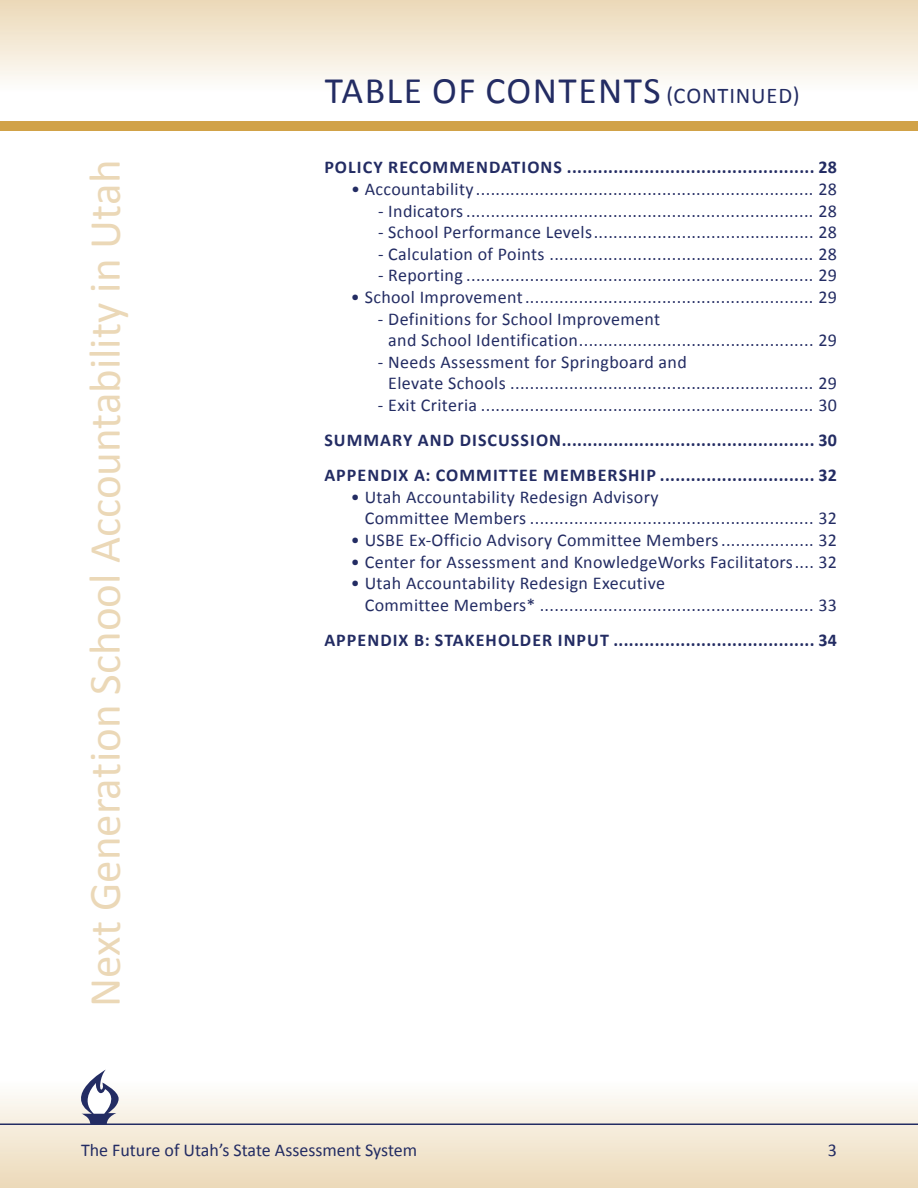
<style>
.page{position:relative;width:918px;height:1188px;background:#fff}
.page>*{position:absolute;margin:0;border:0;box-sizing:border-box;transform-origin:0 0}
.t1{font:45px "Calibri";color:#ebd8b7}
.t2{font:37.5px "Calibri";letter-spacing:.04em;color:#232c63}
.t3{font:18px/21.6px "Calibri";letter-spacing:.02em;color:#232c63}
.t4{font:700 18px/35.1px "Calibri";letter-spacing:.06em;color:#232c63}
.t5{font:18px "Calibri";color:#232c63}
.s1{font-size:22.5px}
</style>
<div class="page">
<div style="left:0;top:121px;width:918px;height:10px;background:#d1a248"></div>
<div style="left:0;top:1080px;width:918px;height:108px;background:linear-gradient(to bottom,#fefefd,#ecd9b8)"></div>
<hr style="left:0;top:1124px;width:918px;height:1px;background:#232c63">
<div style="left:0;top:0;width:918px;height:92px;background:linear-gradient(to bottom,#ebd8b6,#fefdfc)"></div>
<svg style="left:61px;top:1070px;width:59px;height:54px"></svg>
<h2 class="t2" style="left:325px;top:67px;width:476px">TABLE OF CONTENTS <span class="s1">(CONTINUED)</span></h2>
<h1 class="t1" style="left:76px;top:1007px;width:848px;rotate:-90deg">Next Generation School Accountability in Utah</h1>
<p class="t4" style="left:324px;top:150px;width:514px">POLICY RECOMMENDATIONS ................................................ 28</p>
<p class="t3" style="left:351px;top:178px;width:487px">• Accountability ..................................................................... 28</p>
<p class="t3" style="left:378px;top:200px;width:460px">- Indicators ....................................................................... 28</p>
<p class="t3" style="left:378px;top:221px;width:460px">- School Performance Levels............................................. 28</p>
<p class="t3" style="left:378px;top:243px;width:460px">- Calculation of Points ...................................................... 28</p>
<p class="t3" style="left:378px;top:265px;width:460px">- Reporting ....................................................................... 29</p>
<p class="t3" style="left:351px;top:286px;width:488px">• School Improvement ........................................................... 29</p>
<p class="t3" style="left:388px;top:308px;width:450px;text-indent:-10px">- Definitions for School Improvement<br>and School Identification................................................ 29</p>
<p class="t3" style="left:388px;top:351px;width:450px;text-indent:-10px">- Needs Assessment for Springboard and<br>Elevate Schools .............................................................. 29</p>
<p class="t3" style="left:378px;top:394px;width:461px">- Exit Criteria .................................................................... 30</p>
<p class="t4" style="left:324px;top:423px;width:514px">SUMMARY AND DISCUSSION................................................. 30<br>APPENDIX A: COMMITTEE MEMBERSHIP .............................. 32</p>
<p class="t3" style="left:365px;top:486px;width:474px;text-indent:-14px">• Utah Accountability Redesign Advisory<br>Committee Members .......................................................... 32</p>
<p class="t3" style="left:351px;top:529px;width:488px">• USBE Ex-Officio Advisory Committee Members ................... 32</p>
<p class="t3" style="left:351px;top:551px;width:488px">• Center for Assessment and KnowledgeWorks Facilitators.... 32</p>
<p class="t3" style="left:365px;top:572px;width:474px;text-indent:-14px">• Utah Accountability Redesign Executive<br>Committee Members* ........................................................ 33</p>
<p class="t4" style="left:324px;top:622px;width:514px">APPENDIX B: STAKEHOLDER INPUT ....................................... 34</p>
<p class="t5" style="left:81px;top:1139px;width:338px">The Future of Utah’s State Assessment System</p>
<p class="t3" style="left:828px;top:1139px;width:11px">3</p>
</div>
